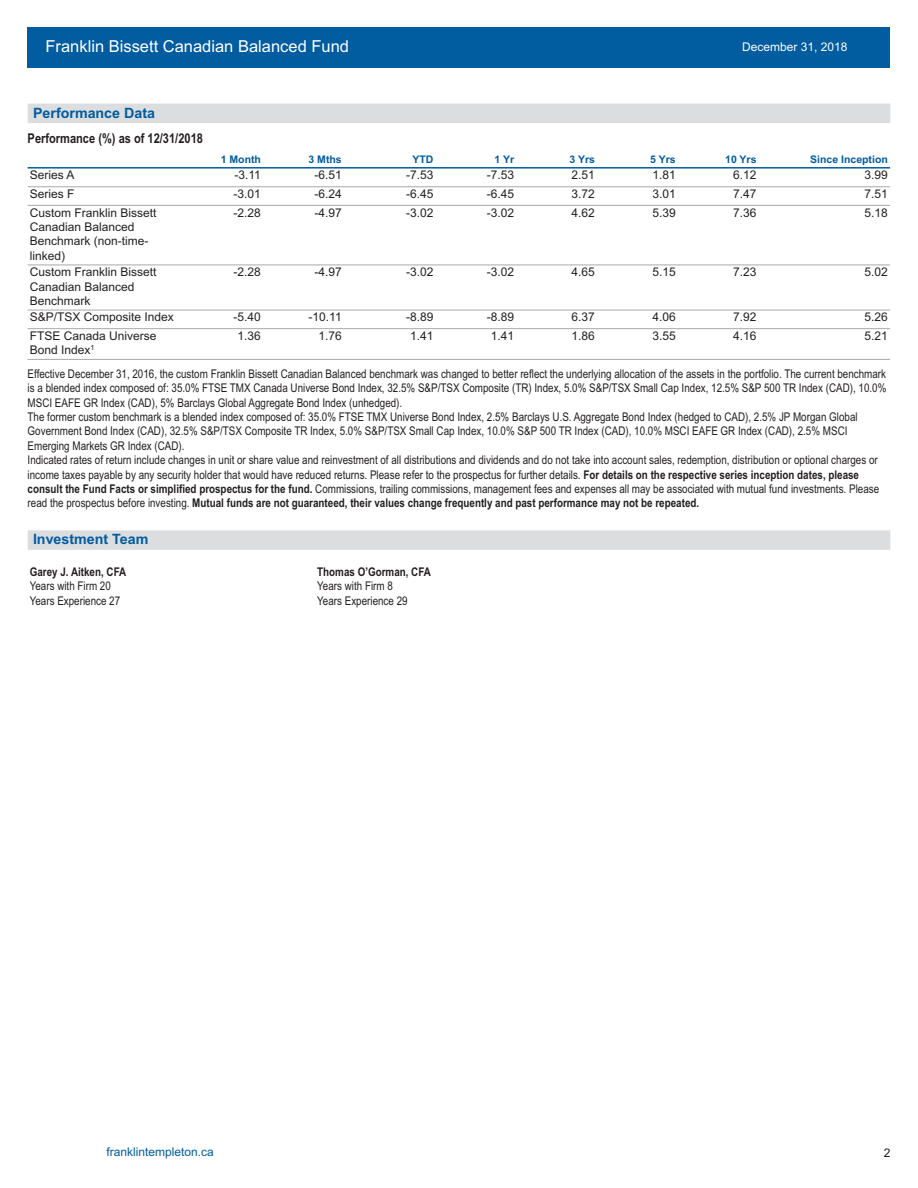
<style>
.page{position:relative;width:918px;height:1188px;background:#fff}
.page>*{position:absolute;margin:0;border:0;box-sizing:border-box;transform-origin:0 0}
.t1{font:16.5px "Arial";color:#fff}
.t2{font:700 14.25px "Arial";color:#015ca0}
.t3{font:700 13.5px "Arial Narrow";color:#231f20}
.t4{font:12px/14.4px "Arial Narrow";color:#231f20}
.t5{font:12px/14.4px "Arial";color:#231f20}
.t6{font:700 12px "Arial Narrow";color:#231f20}
.t7{font:12px "Arial";color:#015ca0}
.t8{font:12px "Arial";color:#fff}
.t9{font:700 10.5px "Arial";color:#015ca0}
.s1{font-weight:700}
</style>
<div class="page">
<div style="left:28px;top:28px;width:862px;height:40px;background:#015ca0"></div>
<div style="left:28px;top:104px;width:862px;height:19px;background:#dcdddf"></div>
<div style="left:28px;top:530px;width:862px;height:20px;background:#dcdddf"></div>
<hr style="left:28px;top:167px;width:862px;height:2px;background:#015ca0">
<hr style="left:28px;top:186px;width:862px;height:1px;background:#a8a9ad">
<hr style="left:28px;top:205px;width:862px;height:1px;background:#a8a9ad">
<hr style="left:28px;top:265px;width:862px;height:1px;background:#a8a9ad">
<hr style="left:28px;top:310px;width:862px;height:1px;background:#a8a9ad">
<hr style="left:28px;top:328px;width:862px;height:1px;background:#a8a9ad">
<hr style="left:28px;top:359px;width:862px;height:1px;background:#a8a9ad">
<h1 class="t1" style="left:45px;top:37px;width:305px">Franklin Bissett Canadian Balanced Fund</h1>
<p class="t2" style="left:33px;top:104px;width:123px">Performance Data</p>
<p class="t3" style="left:28px;top:130px;width:177px">Performance (%) as of 12/31/2018</p>
<p class="t8" style="left:742px;top:40px;width:107px">December 31, 2018</p>
<p class="t9" style="left:221px;top:153px;width:42px">1 Month</p>
<p class="t9" style="left:309px;top:153px;width:35px">3 Mths</p>
<p class="t9" style="left:412px;top:153px;width:22px">YTD</p>
<p class="t9" style="left:495px;top:153px;width:21px">1 Yr</p>
<p class="t9" style="left:569px;top:153px;width:27px">3 Yrs</p>
<p class="t9" style="left:650px;top:153px;width:27px">5 Yrs</p>
<p class="t9" style="left:725px;top:153px;width:33px">10 Yrs</p>
<p class="t9" style="left:810px;top:153px;width:79px">Since Inception</p>
<p class="t5" style="left:30px;top:168px;width:46px">Series A</p>
<p class="t5" style="left:235px;top:168px;width:28px">-3.11</p>
<p class="t5" style="left:314px;top:168px;width:29px">-6.51</p>
<p class="t5" style="left:406px;top:168px;width:29px">-7.53</p>
<p class="t5" style="left:487px;top:168px;width:29px">-7.53</p>
<p class="t5" style="left:572px;top:168px;width:25px">2.51</p>
<p class="t5" style="left:652px;top:168px;width:25px">1.81</p>
<p class="t5" style="left:733px;top:168px;width:25px">6.12</p>
<p class="t5" style="left:865px;top:168px;width:25px">3.99</p>
<p class="t5" style="left:30px;top:187px;width:46px">Series F</p>
<p class="t5" style="left:234px;top:187px;width:29px">-3.01</p>
<p class="t5" style="left:314px;top:187px;width:29px">-6.24</p>
<p class="t5" style="left:406px;top:187px;width:29px">-6.45</p>
<p class="t5" style="left:487px;top:187px;width:29px">-6.45</p>
<p class="t5" style="left:572px;top:187px;width:25px">3.72</p>
<p class="t5" style="left:652px;top:187px;width:25px">3.01</p>
<p class="t5" style="left:733px;top:187px;width:25px">7.47</p>
<p class="t5" style="left:865px;top:187px;width:25px">7.51</p>
<p class="t5" style="left:30px;top:205px;width:128px">Custom Franklin Bissett<br>Canadian Balanced<br>Benchmark (non-time&shy;linked)</p>
<p class="t5" style="left:234px;top:205px;width:29px">-2.28</p>
<p class="t5" style="left:314px;top:205px;width:29px">-4.97</p>
<p class="t5" style="left:406px;top:205px;width:29px">-3.02</p>
<p class="t5" style="left:487px;top:205px;width:29px">-3.02</p>
<p class="t5" style="left:572px;top:205px;width:25px">4.62</p>
<p class="t5" style="left:652px;top:205px;width:25px">5.39</p>
<p class="t5" style="left:733px;top:205px;width:25px">7.36</p>
<p class="t5" style="left:865px;top:205px;width:25px">5.18</p>
<p class="t5" style="left:30px;top:265px;width:128px">Custom Franklin Bissett<br>Canadian Balanced<br>Benchmark</p>
<p class="t5" style="left:234px;top:265px;width:29px">-2.28</p>
<p class="t5" style="left:314px;top:265px;width:29px">-4.97</p>
<p class="t5" style="left:406px;top:265px;width:29px">-3.02</p>
<p class="t5" style="left:487px;top:265px;width:29px">-3.02</p>
<p class="t5" style="left:572px;top:265px;width:25px">4.65</p>
<p class="t5" style="left:652px;top:265px;width:25px">5.15</p>
<p class="t5" style="left:733px;top:265px;width:25px">7.23</p>
<p class="t5" style="left:865px;top:265px;width:25px">5.02</p>
<p class="t5" style="left:30px;top:310px;width:146px">S&amp;P/TSX Composite Index</p>
<p class="t5" style="left:234px;top:310px;width:29px">-5.40</p>
<p class="t5" style="left:309px;top:310px;width:35px">-10.11</p>
<p class="t5" style="left:406px;top:310px;width:29px">-8.89</p>
<p class="t5" style="left:487px;top:310px;width:29px">-8.89</p>
<p class="t5" style="left:572px;top:310px;width:25px">6.37</p>
<p class="t5" style="left:652px;top:310px;width:25px">4.06</p>
<p class="t5" style="left:733px;top:310px;width:25px">7.92</p>
<p class="t5" style="left:865px;top:310px;width:25px">5.26</p>
<p class="t5" style="left:30px;top:329px;width:128px">FTSE Canada Universe<br>Bond Index<sup>1</sup></p>
<p class="t5" style="left:238px;top:329px;width:25px">1.36</p>
<p class="t5" style="left:318px;top:329px;width:25px">1.76</p>
<p class="t5" style="left:410px;top:329px;width:25px">1.41</p>
<p class="t5" style="left:491px;top:329px;width:25px">1.41</p>
<p class="t5" style="left:572px;top:329px;width:25px">1.86</p>
<p class="t5" style="left:652px;top:329px;width:25px">3.55</p>
<p class="t5" style="left:733px;top:329px;width:25px">4.16</p>
<p class="t5" style="left:865px;top:329px;width:25px">5.21</p>
<p class="t4" style="left:28px;top:366px;width:860px">Effective December 31, 2016, the custom Franklin Bissett Canadian Balanced benchmark was changed to better reflect the underlying allocation of the assets in the portfolio. The current benchmark is a blended index composed of: 35.0% FTSE TMX Canada Universe Bond Index, 32.5% S&amp;P/TSX Composite (TR) Index, 5.0% S&amp;P/TSX Small Cap Index, 12.5% S&amp;P 500 TR Index (CAD), 10.0% MSCI EAFE GR Index (CAD), 5% Barclays Global Aggregate Bond Index (unhedged).<br>The former custom benchmark is a blended index composed of: 35.0% FTSE TMX Universe Bond Index, 2.5% Barclays U.S. Aggregate Bond Index (hedged to CAD), 2.5% JP Morgan Global Government Bond Index (CAD), 32.5% S&amp;P/TSX Composite TR Index, 5.0% S&amp;P/TSX Small Cap Index, 10.0% S&amp;P 500 TR Index (CAD), 10.0% MSCI EAFE GR Index (CAD), 2.5% MSCI Emerging Markets GR Index (CAD).<br>Indicated rates of return include changes in unit or share value and reinvestment of all distributions and dividends and do not take into account sales, redemption, distribution or optional charges or income taxes payable by any security holder that would have reduced returns. Please refer to the prospectus for further details. <span class="s1">For details on the respective series inception dates, please consult the Fund Facts or simplified prospectus for the fund.</span> Commissions, trailing commissions, management fees and expenses all may be associated with mutual fund investments. Please read the prospectus before investing. <span class="s1">Mutual funds are not guaranteed, their values change frequently and past performance may not be repeated.</span></p>
<p class="t2" style="left:33px;top:531px;width:117px">Investment Team</p>
<p class="t6" style="left:30px;top:565px;width:98px">Garey J. Aitken, CFA</p>
<p class="t4" style="left:30px;top:579px;width:92px">Years with Firm 20<br>Years Experience 27</p>
<p class="t6" style="left:317px;top:565px;width:115px">Thomas O’Gorman, CFA</p>
<p class="t4" style="left:317px;top:579px;width:92px">Years with Firm 8<br>Years Experience 29</p>
<p class="t7" style="left:106px;top:1144px;width:109px">franklintempleton.ca</p>
<p class="t5" style="left:884px;top:1146px;width:8px">2</p>
</div>
